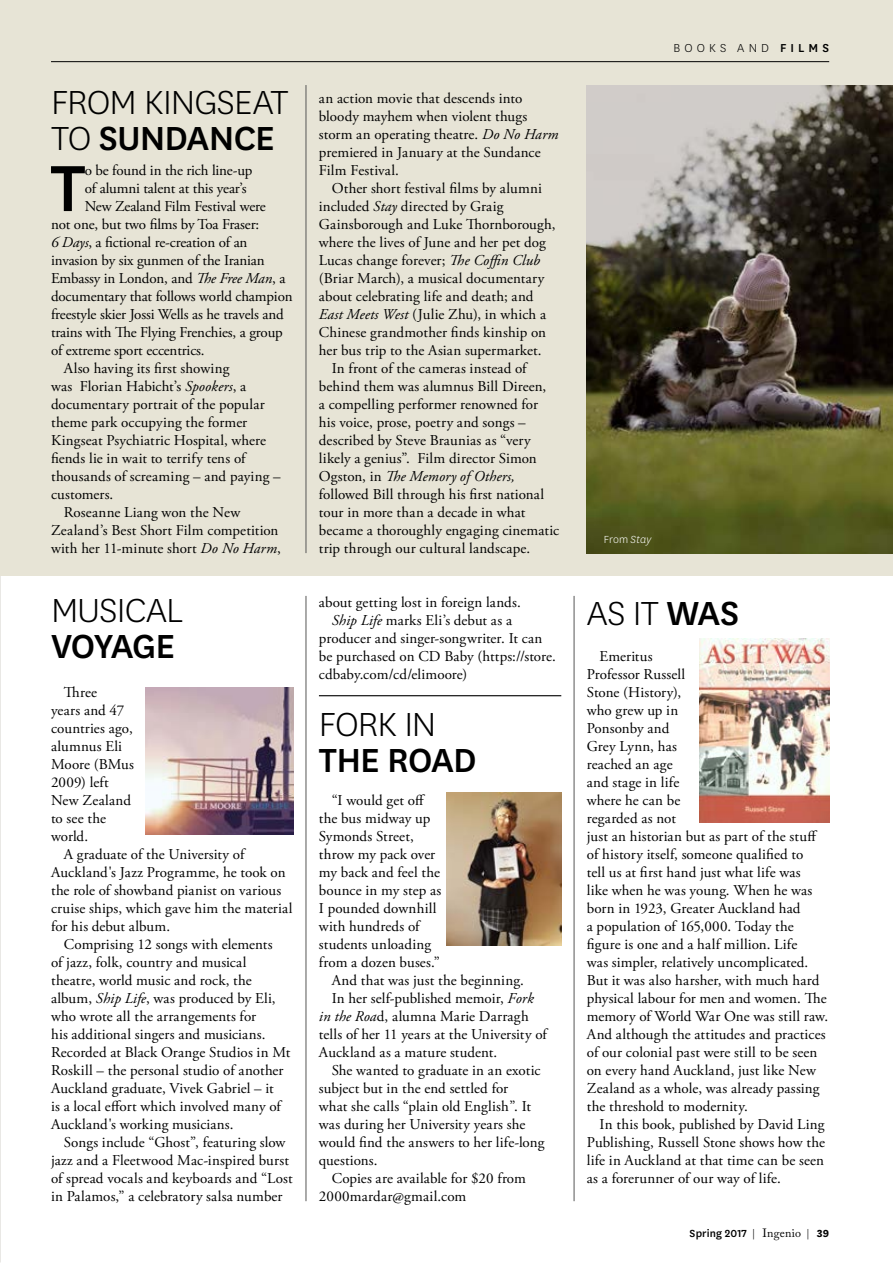
<style>
.page{position:relative;width:893px;height:1263px;background:#fff}
.page>*{position:absolute;margin:0;border:0;box-sizing:border-box;transform-origin:0 0}
.t1{font:500 76.05px "National";color:#000}
.t2{font:300 39px/36px "National";letter-spacing:-.02em;color:#000}
.t3{font:500 39px "National";letter-spacing:-.03em;color:#000}
.t4{font:15px/18px "Adobe Garamond Pro";letter-spacing:.005em;color:#000}
.t5{font:italic 15px "Adobe Garamond Pro";letter-spacing:.01em;color:#000}
.t6{font:300 13.5px "National";letter-spacing:.305em;color:#000}
.t7{font:500 12px "National";letter-spacing:.01em;color:#000}
.t8{font:300 12px "National";color:#fff}
.s1{font-weight:500}
.s2{font-style:italic}
.s3{font-style:normal}
.s4{font-weight:300}
.s5{font-family:"Adobe Caslon Pro";font-weight:400}
.s6{font-weight:700}
</style>
<div class="page">
<div style="left:0;top:0;width:893px;height:575px;background:#e7e4d6"></div>
<hr style="left:51px;top:61px;width:778px;height:1px;background:#000">
<hr style="left:319px;top:695px;width:242px;height:1px;background:#000">
<img style="left:587px;top:85px;width:306px;height:468px">
<img style="left:146px;top:687px;width:147px;height:147px">
<img style="left:446px;top:793px;width:115px;height:153px">
<img style="left:699px;top:639px;width:130px;height:184px">
<hr style="left:306px;top:596px;width:1px;height:605px;background:#575756">
<hr style="left:574px;top:596px;width:1px;height:605px;background:#575756">
<hr style="left:306px;top:85px;width:1px;height:468px;background:#575756">
<h2 class="t2" style="left:51px;top:83px;width:239px">FROM KINGSEAT<br>TO <span class="s1">SUNDANCE</span></h2>
<h1 class="t1" style="left:50px;top:136px;width:37px">T</h1>
<p class="t4" style="left:85px;top:162px;width:169px">o be found in the rich line-up</p>
<p class="t4" style="left:85px;top:180px;width:163px">of alumni talent at this year’s</p>
<p class="t4" style="left:85px;top:198px;width:183px">New Zealand Film Festival were</p>
<p class="t4" style="left:51px;top:216px;width:210px">not one, but two films by Toa Fraser:</p>
<p class="t4" style="left:51px;top:234px;width:198px"><span class="s2">6 Days</span>, a fictional re-creation of an</p>
<p class="t4" style="left:51px;top:252px;width:215px">invasion by six gunmen of the Iranian</p>
<p class="t4" style="left:51px;top:270px;width:236px">Embassy in London, and <span class="s2">The Free Man</span>, a</p>
<p class="t4" style="left:51px;top:288px;width:243px">documentary that follows world champion</p>
<p class="t4" style="left:51px;top:306px;width:234px">freestyle skier Jossi Wells as he travels and</p>
<p class="t4" style="left:51px;top:324px;width:233px">trains with The Flying Frenchies, a group</p>
<p class="t4" style="left:51px;top:342px;width:155px">of extreme sport eccentrics.</p>
<p class="t4" style="left:64px;top:360px;width:167px">Also having its first showing</p>
<p class="t4" style="left:51px;top:378px;width:197px">was Florian Habicht’s <span class="s2">Spookers</span>, a</p>
<p class="t4" style="left:51px;top:396px;width:215px">documentary portrait of the popular</p>
<p class="t4" style="left:51px;top:414px;width:198px">theme park occupying the former</p>
<p class="t4" style="left:51px;top:432px;width:217px">Kingseat Psychiatric Hospital, where</p>
<p class="t4" style="left:51px;top:450px;width:196px">fiends lie in wait to terrify tens of</p>
<p class="t4" style="left:51px;top:468px;width:231px">thousands of screaming – and paying –</p>
<p class="t4" style="left:51px;top:486px;width:64px">customers.</p>
<p class="t4" style="left:64px;top:504px;width:178px">Roseanne Liang won the New</p>
<p class="t4" style="left:51px;top:522px;width:229px">Zealand’s Best Short Film competition</p>
<p class="t4" style="left:51px;top:540px;width:231px">with her 11-minute short <span class="s2">Do No Harm</span>,</p>
<h2 class="t2" style="left:51px;top:591px;width:134px">MUSICAL</h2>
<h2 class="t3" style="left:51px;top:620px;width:126px">VOYAGE</h2>
<p class="t4" style="left:51px;top:684px;width:84px;text-indent:13px">Three<br>years and 47 countries ago, alumnus Eli<br>Moore (BMus<br>2009) left<br>New Zealand to see the world.</p>
<p class="t4" style="left:51px;top:846px;width:243px;text-indent:13px">A graduate of the University of Auckland's Jazz Programme, he took on the role of showband pianist on various cruise ships, which gave him the material for his debut album.</p>
<p class="t4" style="left:51px;top:936px;width:241px;text-indent:13px">Comprising 12 songs with elements<br>of jazz, folk, country and musical theatre, world music and rock, the album, <span class="s2">Ship Life</span>, was produced by Eli, who wrote all the arrangements for<br>his additional singers and musicians.<br>Recorded at Black Orange Studios in Mt Roskill – the personal studio of another Auckland graduate, Vivek Gabriel – it<br>is a local effort which involved many of Auckland's working musicians.</p>
<p class="t4" style="left:51px;top:1134px;width:243px;text-indent:13px">Songs include “Ghost”, featuring slow jazz and a Fleetwood Mac-inspired burst of spread vocals and keyboards and “Lost in Palamos,” a celebratory salsa number</p>
<p class="t4" style="left:319px;top:90px;width:241px">an action movie that descends into bloody mayhem when violent thugs storm an operating theatre. <span class="s2">Do No Harm </span>premiered in January at the Sundance<br>Film Festival.</p>
<p class="t4" style="left:332px;top:180px;width:212px">Other short festival films by alumni</p>
<p class="t4" style="left:319px;top:198px;width:186px">included <span class="s2">Stay</span> directed by Graig</p>
<p class="t4" style="left:319px;top:216px;width:238px">Gainsborough and Luke Thornborough,</p>
<p class="t4" style="left:319px;top:234px;width:228px">where the lives of June and her pet dog</p>
<p class="t4" style="left:319px;top:252px;width:223px">Lucas change forever; <span class="s2">The Coffin Club</span></p>
<p class="t4" style="left:319px;top:270px;width:227px">(Briar March), a musical documentary</p>
<p class="t4" style="left:319px;top:288px;width:216px">about celebrating life and death; and</p>
<p class="t4" style="left:319px;top:306px;width:229px"><span class="s2">East Meets West</span> (Julie Zhu), in which a</p>
<p class="t4" style="left:319px;top:324px;width:229px">Chinese grandmother finds kinship on</p>
<p class="t4" style="left:319px;top:342px;width:224px">her bus trip to the Asian supermarket.</p>
<p class="t4" style="left:332px;top:360px;width:196px">In front of the cameras instead of</p>
<p class="t4" style="left:319px;top:378px;width:229px">behind them was alumnus Bill Direen,</p>
<p class="t4" style="left:319px;top:396px;width:221px">a compelling performer renowned for</p>
<p class="t4" style="left:319px;top:414px;width:208px">his voice, prose, poetry and songs –</p>
<p class="t4" style="left:319px;top:432px;width:213px">described by Steve Braunias as “very</p>
<p class="t4" style="left:319px;top:450px;width:219px">likely a genius”. Film director Simon</p>
<p class="t5" style="left:319px;top:467px;width:198px"><span class="s3">Ogston, in</span> The Memory of Others,</p>
<p class="t4" style="left:319px;top:486px;width:227px">followed Bill through his first national</p>
<p class="t4" style="left:319px;top:504px;width:208px">tour in more than a decade in what</p>
<p class="t4" style="left:319px;top:522px;width:242px">became a thoroughly engaging cinematic</p>
<p class="t4" style="left:319px;top:540px;width:213px">trip through our cultural landscape.</p>
<p class="t4" style="left:319px;top:594px;width:203px">about getting lost in foreign lands.</p>
<p class="t4" style="left:332px;top:612px;width:182px"><span class="s2">Ship Life</span> marks Eli’s debut as a</p>
<p class="t4" style="left:319px;top:630px;width:225px">producer and singer-songwriter. It can</p>
<p class="t4" style="left:319px;top:648px;width:238px">be purchased on CD Baby (https://store.</p>
<p class="t4" style="left:319px;top:666px;width:150px">cdbaby.com/cd/elimoore)</p>
<h2 class="t2" style="left:319px;top:705px;width:119px">FORK IN</h2>
<h2 class="t3" style="left:319px;top:734px;width:159px">THE ROAD</h2>
<p class="t4" style="left:332px;top:792px;width:95px">“I would get off</p>
<p class="t4" style="left:319px;top:810px;width:113px">the bus midway up</p>
<p class="t4" style="left:319px;top:828px;width:96px">Symonds Street,</p>
<p class="t4" style="left:319px;top:846px;width:118px">throw my pack over</p>
<p class="t4" style="left:319px;top:864px;width:123px">my back and feel the</p>
<p class="t4" style="left:319px;top:882px;width:124px">bounce in my step as</p>
<p class="t4" style="left:319px;top:900px;width:119px">I pounded downhill</p>
<p class="t4" style="left:319px;top:918px;width:102px">with hundreds of</p>
<p class="t4" style="left:319px;top:936px;width:114px">students unloading</p>
<p class="t4" style="left:319px;top:954px;width:123px">from a dozen buses.”</p>
<p class="t4" style="left:332px;top:972px;width:194px">And that was just the beginning.</p>
<p class="t4" style="left:332px;top:990px;width:204px">In her self-published memoir, <span class="s2">Fork</span></p>
<p class="t4" style="left:319px;top:1008px;width:211px"><span class="s2">in the Roa</span>d, alumna Marie Darragh</p>
<p class="t4" style="left:319px;top:1026px;width:229px">tells of her 11 years at the University of</p>
<p class="t4" style="left:319px;top:1044px;width:180px">Auckland as a mature student.</p>
<p class="t4" style="left:332px;top:1062px;width:210px">She wanted to graduate in an exotic</p>
<p class="t4" style="left:319px;top:1080px;width:191px">subject but in the end settled for</p>
<p class="t4" style="left:319px;top:1098px;width:214px">what she calls “plain old English”. It</p>
<p class="t4" style="left:319px;top:1116px;width:208px">was during her University years she</p>
<p class="t4" style="left:319px;top:1134px;width:227px">would find the answers to her life-long</p>
<p class="t4" style="left:319px;top:1152px;width:60px">questions.</p>
<p class="t4" style="left:332px;top:1170px;width:196px">Copies are available for $20 from</p>
<p class="t4" style="left:319px;top:1188px;width:149px">2000mardar@gmail.com</p>
<p class="t6" style="left:674px;top:40px;width:157px">BOOKS AND <span class="s1">FILMS</span></p>
<p class="t8" style="left:604px;top:532px;width:49px">From <span class="s2">Stay</span></p>
<h2 class="t2" style="left:587px;top:594px;width:154px">AS IT <span class="s1">WAS</span></h2>
<p class="t4" style="left:587px;top:648px;width:243px;text-indent:13px">Emeritus<br>Professor Russell<br>Stone (History),<br>who grew up in<br>Ponsonby and<br>Grey Lynn, has<br>reached an age<br>and stage in life<br>where he can be<br>regarded as not<br>just an historian but as part of the stuff of history itself, someone qualified to<br>tell us at first hand just what life was<br>like when he was young. When he was born in 1923, Greater Auckland had<br>a population of 165,000. Today the figure is one and a half million. Life<br>was simpler, relatively uncomplicated.<br>But it was also harsher, with much hard physical labour for men and women. The memory of World War One was still raw.<br>And although the attitudes and practices of our colonial past were still to be seen on every hand Auckland, just like New<br>Zealand as a whole, was already passing the threshold to modernity.</p>
<p class="t4" style="left:587px;top:1116px;width:240px;text-align:justify;text-indent:13px">In this book, published by David Ling Publishing, Russell Stone shows how the life in Auckland at that time can be seen as a forerunner of our way of life.</p>
<p class="t7" style="left:690px;top:1225px;width:141px">Spring 2017 <span class="s4">|</span> <span class="s5">Ingenio</span> <span class="s4">|</span> <span class="s6">39</span></p>
</div>
